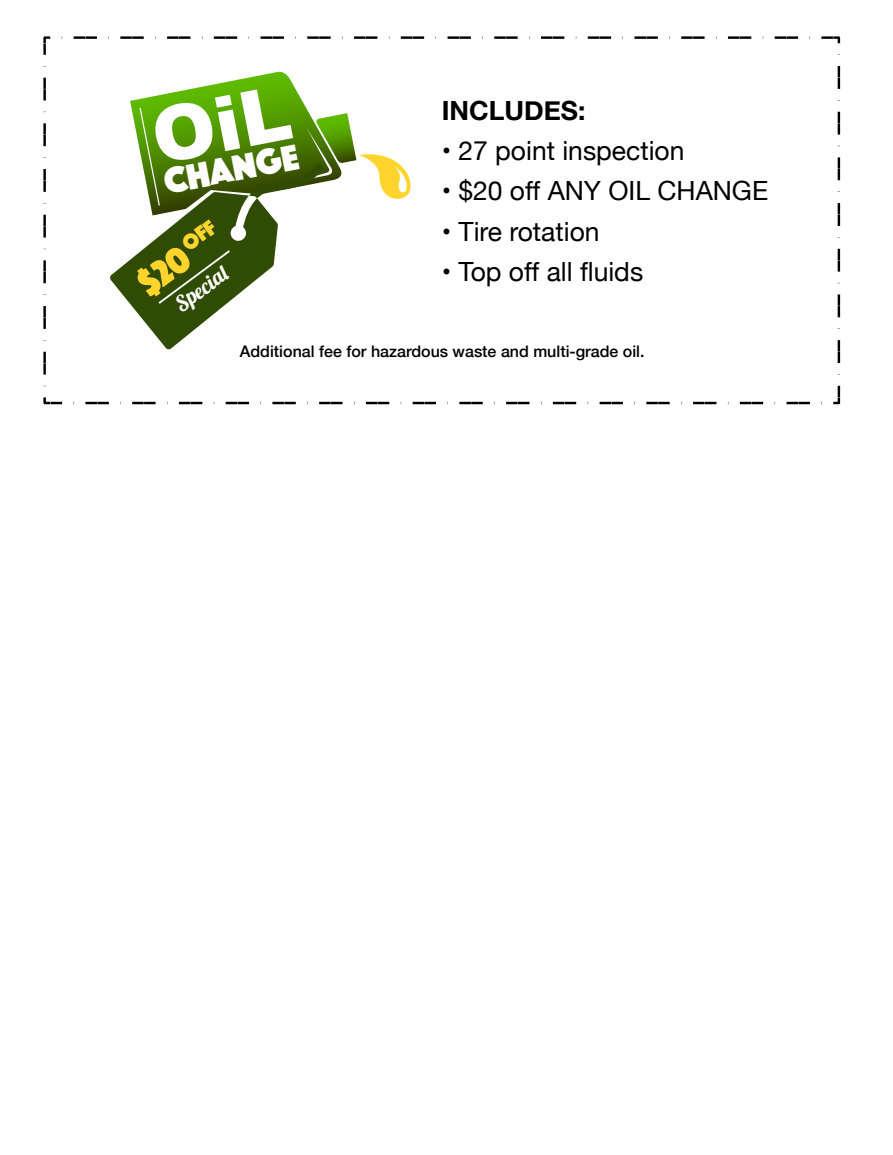
<style>
.page{position:relative;width:893px;height:1155px;background:#fff}
.page>*{position:absolute;margin:0;border:0;box-sizing:border-box;transform-origin:0 0}
.t1{font:38.22px "Phosphate Solid";color:#ffd52d}
.t2{font:37.45px "Phosphate Solid";color:#fff}
.t3{font:26.46px "Helvetica Neue";color:#000}
.t4{font:700 26.46px "Helvetica Neue";color:#000}
.t5{font:21.38px "Lobster";color:#fff}
.t6{font:500 15.99px "Helvetica Neue";color:#000}
</style>
<div class="page">
<svg style="left:43px;top:397px;width:767px;height:8px"></svg>
<svg style="left:43px;top:36px;width:8px;height:350px"></svg>
<svg style="left:62px;top:36px;width:779px;height:8px"></svg>
<svg style="left:833px;top:54px;width:8px;height:351px"></svg>
<svg style="left:110px;top:72px;width:301px;height:277px"></svg>
<h2 class="t2" style="left:159px;top:156px;width:138px;rotate:-11deg">change</h2>
<h1 class="t1" style="left:126px;top:265px;width:96px;rotate:-37deg">$20<sup>OFF</sup></h1>
<p class="t5" style="left:169px;top:296px;width:61px;rotate:-37deg">Special</p>
<p class="t4" style="left:442px;top:89px;width:145px">INCLUDES:</p>
<p class="t3" style="left:442px;top:131px;width:244px">• 27 point inspection</p>
<p class="t3" style="left:442px;top:172px;width:328px">• $20 off ANY OIL CHANGE</p>
<p class="t3" style="left:442px;top:212px;width:159px">• Tire rotation</p>
<p class="t3" style="left:442px;top:252px;width:203px">• Top off all fluids</p>
<p class="t6" style="left:240px;top:338px;width:406px">Additional fee for hazardous waste and multi-grade oil.</p>
</div>
